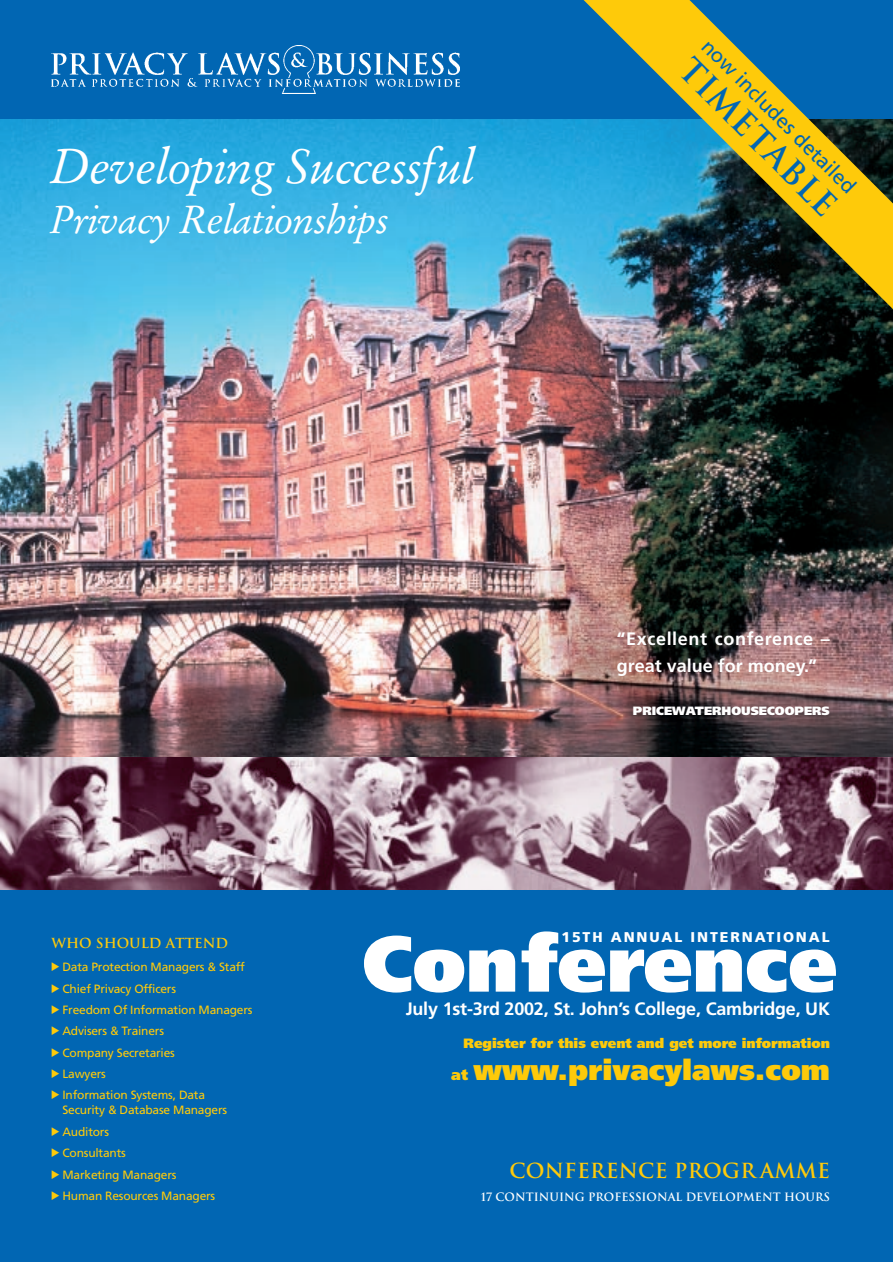
<style>
.page{position:relative;width:893px;height:1262px;background:#fff}
.page>*{position:absolute;margin:0;border:0;box-sizing:border-box;transform-origin:0 0}
.t1{font:900 78.9px "Frutiger";color:#fff}
.t2{font:italic 48px "Stempel Garamond";letter-spacing:-.02em;color:#fff}
.t3{font:italic 39px "Stempel Garamond";letter-spacing:-.02em;color:#fff}
.t4{font:700 32.25px "Trajan";color:#0166b3}
.t5{font:900 28.5px "Frutiger";color:#feca0a}
.t6{font:20.4px "Frutiger";color:#0166b3}
.t7{font:700 20.25px "Trajan";letter-spacing:.015em;color:#feca0a}
.t8{font:700 18px "Frutiger";letter-spacing:-.005em;color:#fff}
.t9{font:700 18px/27px "Frutiger";letter-spacing:.035em;color:#fff}
.t10{font:900 14.1px "Frutiger";letter-spacing:.135em;color:#fff}
.t11{font:900 13.5px "Frutiger";color:#feca0a}
.t12{font:700 13.5px "Trajan";color:#feca0a}
.t13{font:12px/15px "Frutiger";letter-spacing:-.015em;color:#feca0a}
.t14{font:900 12px "Frutiger";color:#fff}
.t15{font:700 11.25px "Trajan";color:#fff}
.s1{font-size:15px}
</style>
<div class="page">
<img style="left:0;top:119px;width:892px;height:638px">
<div style="left:0;top:889px;width:892px;height:372px;background:#0166b3"></div>
<svg style="left:0;top:757px;width:892px;height:132px;background:#967786"></svg>
<div style="left:0;top:0;width:892px;height:119px;background:#0166b3"></div>
<img style="left:51px;top:45px;width:408px;height:49px">
<svg style="left:571px;top:0;width:321px;height:323px"></svg>
<h2 class="t2" style="left:50px;top:136px;width:426px">Developing Successful</h2>
<h3 class="t3" style="left:50px;top:195px;width:340px">Privacy Relationships</h3>
<h3 class="t6" style="left:710px;top:37px;width:210px;rotate:45deg">now includes detailed</h3>
<h3 class="t4" style="left:697px;top:51px;width:208px;rotate:45deg">TIMETABLE</h3>
<h3 class="t9" style="left:617px;top:627px;width:214px">“Excellent conference – great value for money.”</h3>
<p class="t14" style="left:633px;top:707px;width:198px">PRICEWATERHOUSECOOPERS</p>
<p class="t12" style="left:51px;top:935px;width:178px">WHO SHOULD ATTEND</p>
<p class="t13" style="left:51px;top:960px;width:195px">▲Data Protection Managers &amp; Staff</p>
<p class="t13" style="left:51px;top:982px;width:126px">▲Chief Privacy Officers</p>
<p class="t13" style="left:51px;top:1003px;width:203px">▲Freedom Of Information Managers</p>
<p class="t13" style="left:51px;top:1024px;width:114px">▲Advisers &amp; Trainers</p>
<p class="t13" style="left:51px;top:1046px;width:125px">▲Company Secretaries</p>
<p class="t13" style="left:51px;top:1067px;width:56px">▲Lawyers</p>
<p class="t13" style="left:62px;top:1089px;width:166px;text-indent:-11px">▲Information Systems, Data<br>Security &amp; Database Managers</p>
<p class="t13" style="left:51px;top:1125px;width:59px">▲Auditors</p>
<p class="t13" style="left:51px;top:1146px;width:76px">▲Consultants</p>
<p class="t13" style="left:51px;top:1168px;width:126px">▲Marketing Managers</p>
<p class="t13" style="left:51px;top:1189px;width:165px">▲Human Resources Managers</p>
<h1 class="t1" style="left:362px;top:936px;width:476px">Conference</h1>
<h3 class="t8" style="left:406px;top:1002px;width:426px">July 1st-3rd 2002, St. John’s College, Cambridge, UK</h3>
<p class="t10" style="left:561px;top:932px;width:269px">15TH ANNUAL INTERNATIONAL</p>
<p class="t11" style="left:463px;top:1039px;width:368px">Register for this event and get more information</p>
<h3 class="t5" style="left:451px;top:1059px;width:380px"><span class="s1">at</span> www.privacylaws.com</h3>
<h3 class="t7" style="left:509px;top:1159px;width:322px">CONFERENCE PROGR AMME</h3>
<p class="t15" style="left:481px;top:1190px;width:350px">17 CONTINUING PROFESSIONAL DEVELOPMENT HOURS</p>
</div>
